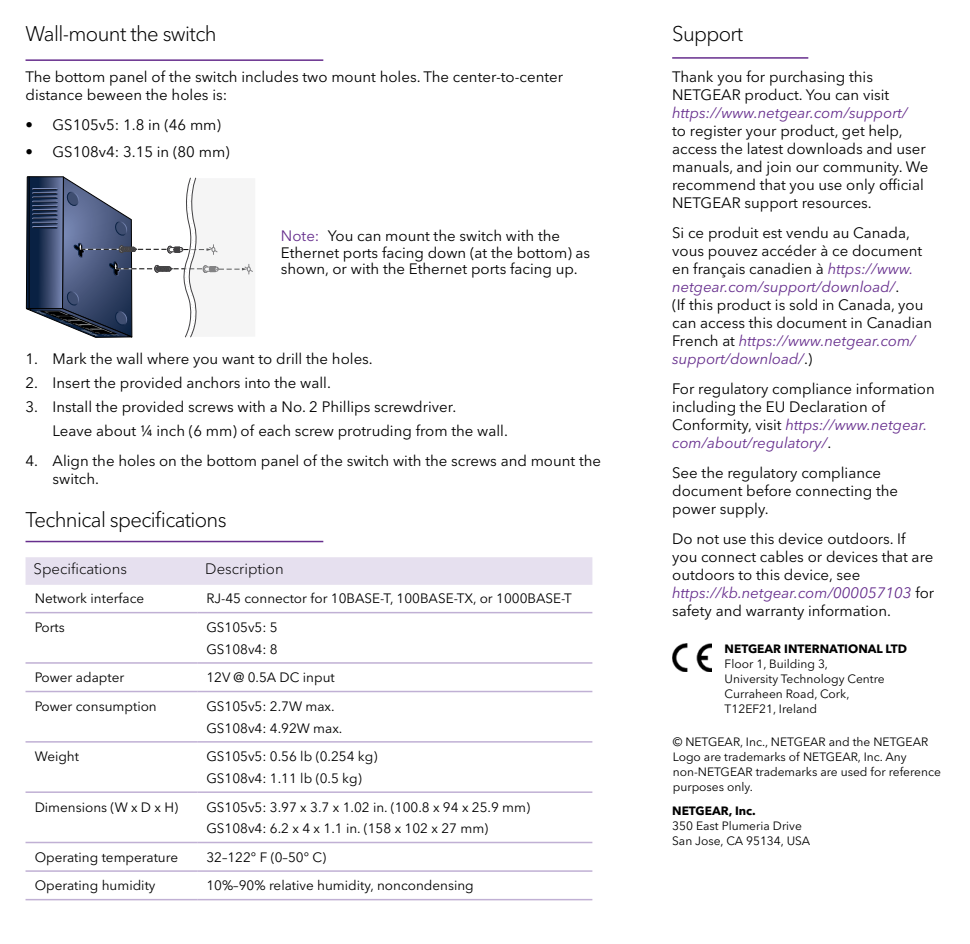
<style>
.page{position:relative;width:970px;height:944px;background:#fff}
.page>*{position:absolute;margin:0;border:0;box-sizing:border-box;transform-origin:0 0}
.t1{font:300 21px "Avenir Next LT Pro";letter-spacing:-.03em;color:#000}
.t2{font:15px/18px "Avenir Next LT Pro";color:#000}
.t3{font:italic 15px "Avenir Next LT Pro";color:#662e8d}
.t4{font:300 15px "Avenir Next LT Pro";color:#000}
.t5{font:13.5px/21.8px "Avenir Next LT Pro";color:#000}
.t6{font:12px/15px "Avenir Next LT Pro";color:#000}
.t7{font:700 12px "Avenir Next LT Pro";color:#000}
.s1{color:#662e8d}
.s2{font-style:italic;color:#662e8d}
</style>
<div class="page">
<svg style="left:26px;top:176px;width:227px;height:161px"></svg>
<hr style="left:672px;top:57px;width:136px;height:2px;background:#662e8d">
<hr style="left:26px;top:59px;width:297px;height:2px;background:#662e8d">
<div style="left:26px;top:557px;width:566px;height:28px;background:#e6e0ef"></div>
<hr style="left:26px;top:612px;width:171px;height:1px;background:#c0b0d4">
<hr style="left:197px;top:612px;width:395px;height:1px;background:#c0b0d4">
<hr style="left:26px;top:662px;width:171px;height:2px;background:#c0b0d4">
<hr style="left:197px;top:662px;width:395px;height:2px;background:#c0b0d4">
<hr style="left:26px;top:691px;width:171px;height:1px;background:#c0b0d4">
<hr style="left:197px;top:691px;width:395px;height:1px;background:#c0b0d4">
<hr style="left:26px;top:741px;width:171px;height:2px;background:#c0b0d4">
<hr style="left:197px;top:741px;width:395px;height:2px;background:#c0b0d4">
<hr style="left:26px;top:791px;width:171px;height:2px;background:#c0b0d4">
<hr style="left:197px;top:791px;width:395px;height:2px;background:#c0b0d4">
<hr style="left:26px;top:842px;width:171px;height:1px;background:#c0b0d4">
<hr style="left:197px;top:842px;width:395px;height:1px;background:#c0b0d4">
<hr style="left:26px;top:870px;width:171px;height:2px;background:#c0b0d4">
<hr style="left:197px;top:870px;width:395px;height:2px;background:#c0b0d4">
<hr style="left:26px;top:899px;width:171px;height:1px;background:#c0b0d4">
<hr style="left:197px;top:899px;width:395px;height:1px;background:#c0b0d4">
<hr style="left:26px;top:541px;width:297px;height:1px;background:#662e8d">
<img style="left:672px;top:643px;width:39px;height:28px">
<h1 class="t1" style="left:26px;top:22px;width:193px">Wall-mount the switch</h1>
<p class="t2" style="left:26px;top:68px;width:539px">The bottom panel of the switch includes two mount holes. The center‑to‑center distance beween the holes is:</p>
<p class="t2" style="left:26px;top:116px;width:197px">• GS105v5: 1.8 in (46 mm)</p>
<p class="t2" style="left:26px;top:143px;width:206px">• GS108v4: 3.15 in (80 mm)</p>
<p class="t2" style="left:281px;top:228px;width:311px;line-height:16.5px"><span class="s1">Note:</span> You can mount the switch with the<br>Ethernet ports facing down (at the bottom) as shown, or with the Ethernet ports facing up.</p>
<p class="t2" style="left:26px;top:350px;width:349px">1. Mark the wall where you want to drill the holes.</p>
<p class="t2" style="left:26px;top:374px;width:307px">2. Insert the provided anchors into the wall.</p>
<p class="t2" style="left:53px;top:395px;width:457px;line-height:24px;text-indent:-27px">3. Install the provided screws with a No. 2 Phillips screwdriver.<br>Leave about ¼ inch (6 mm) of each screw protruding from the wall.</p>
<p class="t2" style="left:53px;top:452px;width:550px;text-indent:-27px">4. Align the holes on the bottom panel of the switch with the screws and mount the switch.</p>
<h1 class="t1" style="left:26px;top:508px;width:203px">Technical specifications</h1>
<p class="t4" style="left:34px;top:560px;width:95px">Specifications</p>
<p class="t4" style="left:205px;top:560px;width:80px">Description</p>
<p class="t5" style="left:35px;top:588px;width:111px">Network interface</p>
<p class="t5" style="left:206px;top:588px;width:367px">RJ-45 connector for 10BASE-T, 100BASE-TX, or 1000BASE-T</p>
<p class="t5" style="left:35px;top:616px;width:32px">Ports</p>
<p class="t5" style="left:206px;top:616px;width:73px">GS105v5: 5<br>GS108v4: 8</p>
<p class="t5" style="left:35px;top:667px;width:91px">Power adapter</p>
<p class="t5" style="left:206px;top:667px;width:130px">12V @ 0.5A DC input</p>
<p class="t5" style="left:35px;top:695px;width:124px">Power consumption</p>
<p class="t5" style="left:206px;top:695px;width:137px">GS105v5: 2.7W max.<br>GS108v4: 4.92W max.</p>
<p class="t5" style="left:35px;top:746px;width:46px">Weight</p>
<p class="t5" style="left:206px;top:746px;width:172px">GS105v5: 0.56 lb (0.254 kg)<br>GS108v4: 1.11 lb (0.5 kg)</p>
<p class="t5" style="left:35px;top:796px;width:145px">Dimensions (W x D x H)</p>
<p class="t5" style="left:206px;top:796px;width:325px">GS105v5: 3.97 x 3.7 x 1.02 in. (100.8 x 94 x 25.9 mm)<br>GS108v4: 6.2 x 4 x 1.1 in. (158 x 102 x 27 mm)</p>
<p class="t5" style="left:35px;top:846px;width:145px">Operating temperature</p>
<p class="t5" style="left:206px;top:846px;width:121px">32–122° F (0–50° C)</p>
<p class="t5" style="left:35px;top:875px;width:122px">Operating humidity</p>
<p class="t5" style="left:206px;top:875px;width:269px">10%–90% relative humidity, noncondensing</p>
<h1 class="t1" style="left:672px;top:22px;width:72px">Support</h1>
<p class="t2" style="left:672px;top:68px;width:218px">Thank you for purchasing this<br>NETGEAR product. You can visit</p>
<p class="t3" style="left:672px;top:104px;width:237px">https://www.netgear.com/support/</p>
<p class="t2" style="left:672px;top:122px;width:258px">to register your product, get help, access the latest downloads and user manuals, and join our community. We recommend that you use only official NETGEAR support resources.</p>
<p class="t2" style="left:672px;top:224px;width:261px">Si ce produit est vendu au Canada, vous pouvez accéder à ce document en français canadien à <span class="s2">https://www. netgear.com/support/download/</span>.<br>(If this product is sold in Canada, you can access this document in Canadian French at <span class="s2">https://www.netgear.com/ support/download/</span>.)</p>
<p class="t2" style="left:672px;top:380px;width:264px">For regulatory compliance information including the EU Declaration of Conformity, visit <span class="s2">https://www.netgear. com/about/regulatory/</span>.</p>
<p class="t2" style="left:672px;top:464px;width:227px">See the regulatory compliance document before connecting the power supply.</p>
<p class="t2" style="left:672px;top:530px;width:264px">Do not use this device outdoors. If you connect cables or devices that are outdoors to this device, see <span class="s2">https://kb.netgear.com/000057103</span> for safety and warranty information.</p>
<p class="t7" style="left:724px;top:641px;width:184px">NETGEAR INTERNATIONAL LTD</p>
<p class="t6" style="left:724px;top:656px;width:161px">Floor 1, Building 3,<br>University Technology Centre<br>Curraheen Road, Cork,<br>T12EF21, Ireland</p>
<p class="t6" style="left:672px;top:734px;width:270px">© NETGEAR, Inc., NETGEAR and the NETGEAR Logo are trademarks of NETGEAR, Inc. Any non‑NETGEAR trademarks are used for reference purposes only.</p>
<p class="t7" style="left:672px;top:803px;width:85px">NETGEAR, Inc.</p>
<p class="t6" style="left:672px;top:818px;width:140px">350 East Plumeria Drive<br>San Jose, CA 95134, USA</p>
</div>
